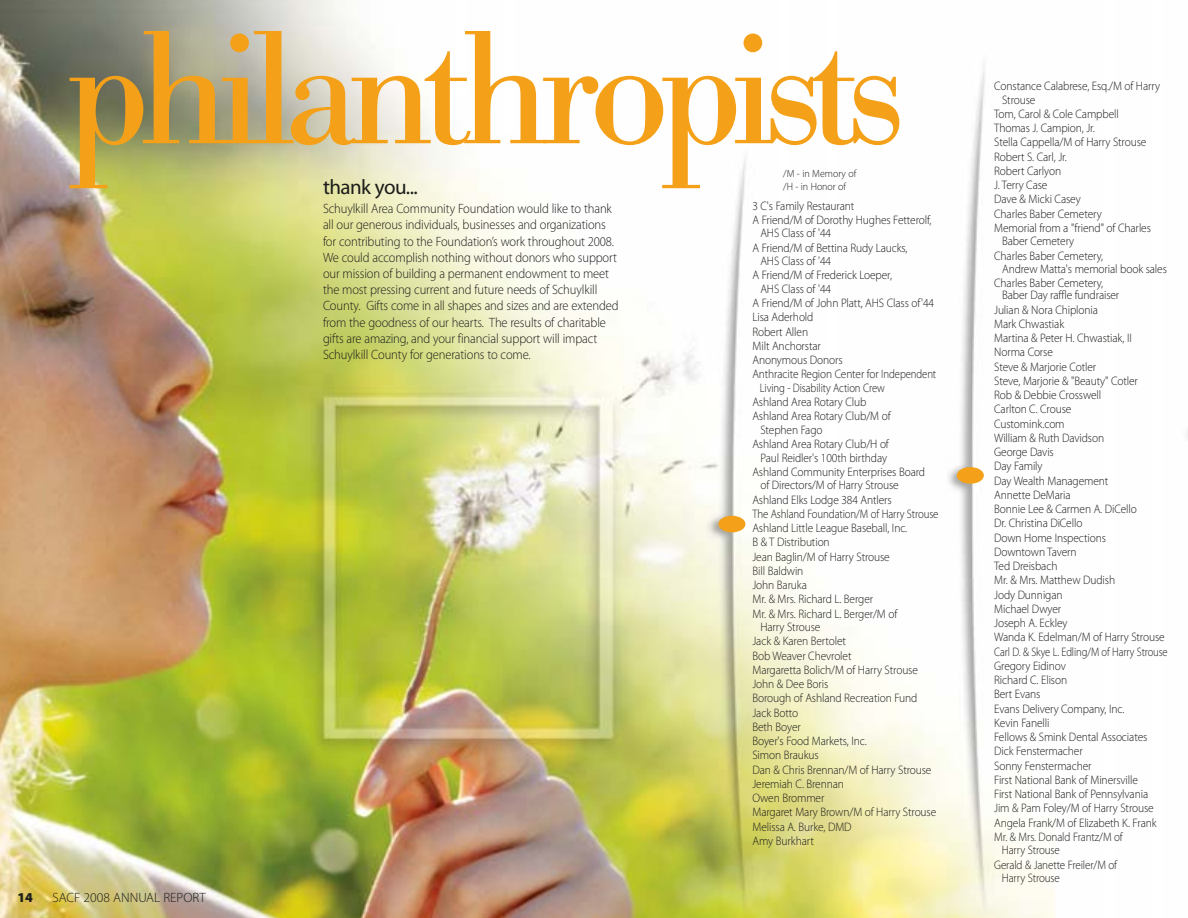
<style>
.page{position:relative;width:1188px;height:918px;background:#fff}
.page>*{position:absolute;margin:0;border:0;box-sizing:border-box;transform-origin:0 0}
.t1{font:159px "Bodoni BE";letter-spacing:-.065em;color:#f4a119}
.t2{font:21px "Myriad Pro";letter-spacing:-.025em;color:#1c1c1a}
.t3{font:300 13.5px/16.2px "Myriad Pro";letter-spacing:-.01em;color:#1c1c1a;scale:.93 1}
.t4{font:300 13.5px "Myriad Pro";letter-spacing:-.01em;color:#1c1c1a}
.t5{font:900 13.5px "Myriad Pro";color:#1c1c1a}
.t6{font:300 12.3px "Myriad Pro";letter-spacing:-.01em;color:#1c1c1a;scale:.93 1}
.t7{font:300 12.3px "Myriad Pro";letter-spacing:-.01em;color:#1c1c1a;scale:.9 1}
.t8{font:300 12.3px "Myriad Pro";letter-spacing:-.01em;color:#1c1c1a;scale:.92 1}
.t9{font:300 12.3px "Myriad Pro";letter-spacing:-.01em;color:#1c1c1a;scale:.88 1}
.t10{font:300 12.3px "Myriad Pro";letter-spacing:-.01em;color:#1c1c1a;scale:.86 1}
.t11{font:300 12.3px "Myriad Pro";letter-spacing:-.01em;color:#1c1c1a;scale:.87 1}
.t12{font:300 10.5px/12.6px "Myriad Pro";color:#1c1c1a;scale:.95 1}
</style>
<div class="page">
<img style="left:0;top:0;width:1188px;height:918px">
<div style="left:957px;top:467px;width:27px;height:17px;background:#f4a119;border-radius:50%"></div>
<div style="left:718px;top:516px;width:27px;height:16px;background:#f4a119;border-radius:50%"></div>
<h1 class="t1" style="left:66px;top:28px;width:839px">philanthropists</h1>
<p class="t12" style="left:783px;top:168px;width:78px">/M - in Memory of /H - in Honor of</p>
<h2 class="t2" style="left:323px;top:179px;width:96px">thank you...</h2>
<p class="t3" style="left:323px;top:201px;width:319px">Schuylkill Area Community Foundation would like to thank all our generous individuals, businesses and organizations for contributing to the Foundation’s work throughout 2008.<br>We could accomplish nothing without donors who support our mission of building a permanent endowment to meet the most pressing current and future needs of Schuylkill County. Gifts come in all shapes and sizes and are extended from the goodness of our hearts. The results of charitable gifts are amazing, and your financial support will impact Schuylkill County for generations to come.</p>
<p class="t6" style="left:752px;top:201px;width:111px">3 C's Family Restaurant</p>
<p class="t6" style="left:752px;top:215px;width:194px">A Friend/M of Dorothy Hughes Fetterolf,</p>
<p class="t6" style="left:760px;top:229px;width:78px">AHS Class of '44</p>
<p class="t6" style="left:752px;top:243px;width:168px">A Friend/M of Bettina Rudy Laucks,</p>
<p class="t6" style="left:760px;top:256px;width:78px">AHS Class of '44</p>
<p class="t6" style="left:752px;top:271px;width:152px">A Friend/M of Frederick Loeper,</p>
<p class="t6" style="left:760px;top:284px;width:78px">AHS Class of '44</p>
<p class="t6" style="left:752px;top:298px;width:197px">A Friend/M of John Platt, AHS Class of'44</p>
<p class="t6" style="left:752px;top:313px;width:67px">Lisa Aderhold</p>
<p class="t6" style="left:752px;top:327px;width:61px">Robert Allen</p>
<p class="t6" style="left:752px;top:341px;width:75px">Milt Anchorstar</p>
<p class="t6" style="left:752px;top:355px;width:99px">Anonymous Donors</p>
<p class="t8" style="left:752px;top:370px;width:201px">Anthracite Region Center for Independent</p>
<p class="t11" style="left:760px;top:383px;width:145px">Living - Disability Action Crew</p>
<p class="t6" style="left:752px;top:397px;width:124px">Ashland Area Rotary Club</p>
<p class="t6" style="left:752px;top:412px;width:150px">Ashland Area Rotary Club/M of</p>
<p class="t6" style="left:760px;top:425px;width:68px">Stephen Fago</p>
<p class="t6" style="left:752px;top:439px;width:148px">Ashland Area Rotary Club/H of</p>
<p class="t6" style="left:760px;top:453px;width:138px">Paul Reidler's 100th birthday</p>
<p class="t6" style="left:752px;top:467px;width:187px">Ashland Community Enterprises Board</p>
<p class="t6" style="left:760px;top:481px;width:150px">of Directors/M of Harry Strouse</p>
<p class="t6" style="left:752px;top:495px;width:151px">Ashland Elks Lodge 384 Antlers</p>
<p class="t9" style="left:752px;top:509px;width:213px">The Ashland Foundation/M of Harry Strouse</p>
<p class="t6" style="left:752px;top:523px;width:168px">Ashland Little League Baseball, Inc.</p>
<p class="t6" style="left:752px;top:538px;width:85px">B &amp; T Distribution</p>
<p class="t6" style="left:752px;top:552px;width:149px">Jean Baglin/M of Harry Strouse</p>
<p class="t6" style="left:752px;top:566px;width:56px">Bill Baldwin</p>
<p class="t6" style="left:752px;top:580px;width:60px">John Baruka</p>
<p class="t6" style="left:752px;top:595px;width:131px">Mr. &amp; Mrs. Richard L. Berger</p>
<p class="t6" style="left:752px;top:609px;width:157px">Mr. &amp; Mrs. Richard L. Berger/M of</p>
<p class="t6" style="left:760px;top:622px;width:66px">Harry Strouse</p>
<p class="t6" style="left:752px;top:637px;width:102px">Jack &amp; Karen Bertolet</p>
<p class="t6" style="left:752px;top:651px;width:108px">Bob Weaver Chevrolet</p>
<p class="t6" style="left:752px;top:665px;width:180px">Margaretta Bolich/M of Harry Strouse</p>
<p class="t6" style="left:752px;top:679px;width:83px">John &amp; Dee Boris</p>
<p class="t6" style="left:752px;top:694px;width:179px">Borough of Ashland Recreation Fund</p>
<p class="t6" style="left:752px;top:708px;width:51px">Jack Botto</p>
<p class="t6" style="left:752px;top:722px;width:54px">Beth Boyer</p>
<p class="t6" style="left:752px;top:736px;width:124px">Boyer's Food Markets, Inc.</p>
<p class="t6" style="left:752px;top:751px;width:73px">Simon Braukus</p>
<p class="t6" style="left:752px;top:765px;width:194px">Dan &amp; Chris Brennan/M of Harry Strouse</p>
<p class="t6" style="left:752px;top:779px;width:100px">Jeremiah C. Brennan</p>
<p class="t6" style="left:752px;top:793px;width:79px">Owen Brommer</p>
<p class="t6" style="left:752px;top:808px;width:199px">Margaret Mary Brown/M of Harry Strouse</p>
<p class="t6" style="left:752px;top:822px;width:108px">Melissa A. Burke, DMD</p>
<p class="t6" style="left:752px;top:836px;width:68px">Amy Burkhart</p>
<p class="t5" style="left:17px;top:893px;width:17px">14</p>
<p class="t4" style="left:52px;top:893px;width:155px">SACF 2008 ANNUAL REPORT</p>
<p class="t6" style="left:994px;top:81px;width:180px">Constance Calabrese, Esq./M of Harry</p>
<p class="t6" style="left:1002px;top:95px;width:37px">Strouse</p>
<p class="t6" style="left:994px;top:109px;width:136px">Tom, Carol &amp; Cole Campbell</p>
<p class="t6" style="left:994px;top:123px;width:110px">Thomas J. Campion, Jr.</p>
<p class="t6" style="left:994px;top:138px;width:165px">Stella Cappella/M of Harry Strouse</p>
<p class="t6" style="left:994px;top:152px;width:80px">Robert S. Carl, Jr.</p>
<p class="t6" style="left:994px;top:166px;width:74px">Robert Carlyon</p>
<p class="t6" style="left:994px;top:180px;width:59px">J. Terry Case</p>
<p class="t6" style="left:994px;top:195px;width:95px">Dave &amp; Micki Casey</p>
<p class="t6" style="left:994px;top:209px;width:117px">Charles Baber Cemetery</p>
<p class="t6" style="left:994px;top:223px;width:170px">Memorial from a "friend" of Charles</p>
<p class="t6" style="left:1002px;top:237px;width:79px">Baber Cemetery</p>
<p class="t6" style="left:994px;top:251px;width:119px">Charles Baber Cemetery,</p>
<p class="t6" style="left:1002px;top:264px;width:179px">Andrew Matta's memorial book sales</p>
<p class="t6" style="left:994px;top:279px;width:119px">Charles Baber Cemetery,</p>
<p class="t6" style="left:1002px;top:291px;width:128px">Baber Day raffle fundraiser</p>
<p class="t6" style="left:994px;top:305px;width:113px">Julian &amp; Nora Chiplonia</p>
<p class="t6" style="left:994px;top:319px;width:77px">Mark Chwastiak</p>
<p class="t6" style="left:994px;top:333px;width:149px">Martina &amp; Peter H. Chwastiak, II</p>
<p class="t6" style="left:994px;top:348px;width:65px">Norma Corse</p>
<p class="t6" style="left:994px;top:362px;width:111px">Steve &amp; Marjorie Cotler</p>
<p class="t6" style="left:994px;top:376px;width:156px">Steve, Marjorie &amp; "Beauty" Cotler</p>
<p class="t6" style="left:994px;top:390px;width:117px">Rob &amp; Debbie Crosswell</p>
<p class="t6" style="left:994px;top:405px;width:85px">Carlton C. Crouse</p>
<p class="t6" style="left:994px;top:419px;width:77px">Customink.com</p>
<p class="t6" style="left:994px;top:433px;width:120px">William &amp; Ruth Davidson</p>
<p class="t6" style="left:994px;top:447px;width:66px">George Davis</p>
<p class="t6" style="left:994px;top:462px;width:54px">Day Family</p>
<p class="t6" style="left:994px;top:476px;width:124px">Day Wealth Management</p>
<p class="t6" style="left:994px;top:490px;width:84px">Annette DeMaria</p>
<p class="t6" style="left:994px;top:504px;width:155px">Bonnie Lee &amp; Carmen A. DiCello</p>
<p class="t6" style="left:994px;top:519px;width:96px">Dr. Christina DiCello</p>
<p class="t6" style="left:994px;top:533px;width:122px">Down Home Inspections</p>
<p class="t6" style="left:994px;top:547px;width:90px">Downtown Tavern</p>
<p class="t6" style="left:994px;top:561px;width:70px">Ted Dreisbach</p>
<p class="t6" style="left:994px;top:576px;width:132px">Mr. &amp; Mrs. Matthew Dudish</p>
<p class="t6" style="left:994px;top:590px;width:75px">Jody Dunnigan</p>
<p class="t6" style="left:994px;top:604px;width:74px">Michael Dwyer</p>
<p class="t6" style="left:994px;top:618px;width:80px">Joseph A. Eckley</p>
<p class="t6" style="left:994px;top:633px;width:185px">Wanda K. Edelman/M of Harry Strouse</p>
<p class="t10" style="left:994px;top:647px;width:203px">Carl D. &amp; Skye L. Edling/M of Harry Strouse</p>
<p class="t6" style="left:994px;top:661px;width:79px">Gregory Eidinov</p>
<p class="t6" style="left:994px;top:675px;width:80px">Richard C. Elison</p>
<p class="t6" style="left:994px;top:690px;width:51px">Bert Evans</p>
<p class="t6" style="left:994px;top:704px;width:142px">Evans Delivery Company, Inc.</p>
<p class="t6" style="left:994px;top:718px;width:61px">Kevin Fanelli</p>
<p class="t6" style="left:994px;top:732px;width:166px">Fellows &amp; Smink Dental Associates</p>
<p class="t6" style="left:994px;top:747px;width:97px">Dick Fenstermacher</p>
<p class="t6" style="left:994px;top:761px;width:106px">Sonny Fenstermacher</p>
<p class="t6" style="left:994px;top:775px;width:156px">First National Bank of Minersville</p>
<p class="t6" style="left:994px;top:789px;width:167px">First National Bank of Pennsylvania</p>
<p class="t6" style="left:994px;top:804px;width:173px">Jim &amp; Pam Foley/M of Harry Strouse</p>
<p class="t6" style="left:994px;top:818px;width:176px">Angela Frank/M of Elizabeth K. Frank</p>
<p class="t7" style="left:994px;top:832px;width:144px">Mr. &amp; Mrs. Donald Frantz/M of</p>
<p class="t7" style="left:1002px;top:846px;width:66px">Harry Strouse</p>
<p class="t7" style="left:994px;top:860px;width:138px">Gerald &amp; Janette Freiler/M of</p>
<p class="t7" style="left:1002px;top:873px;width:66px">Harry Strouse</p>
</div>
